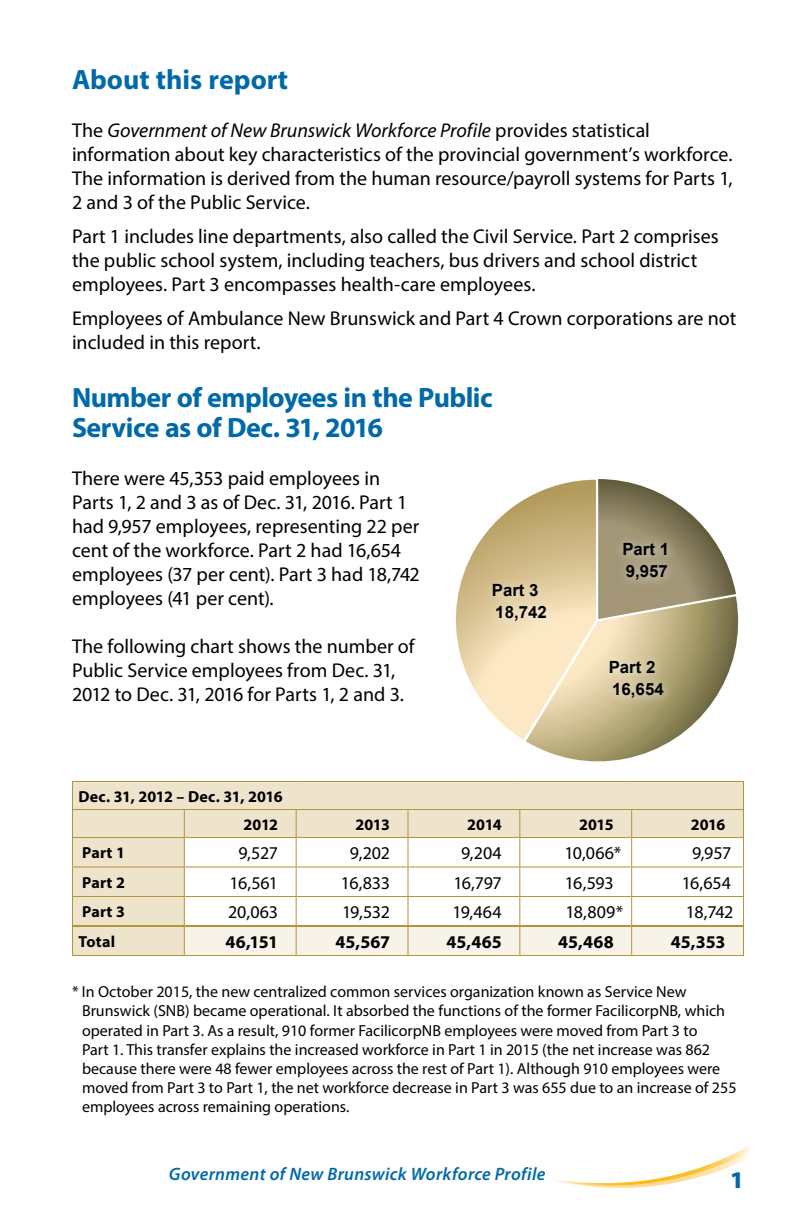
<style>
.page{position:relative;width:792px;height:1224px;background:#fff}
.page>*{position:absolute;margin:0;border:0;box-sizing:border-box;transform-origin:0 0}
.t1{font:700 28px/30px "Myriad Pro";letter-spacing:-.015em;color:#0069aa}
.t2{font:900 24px "Myriad Pro";color:#0069aa}
.t3{font:20px/24px "Myriad Pro";color:#000}
.t4{font:18px "Myriad Pro";letter-spacing:-.02em;color:#000}
.t5{font:italic 600 18px "Myriad Pro";letter-spacing:.015em;color:#0069aa}
.t6{font:700 18px "Myriad Pro";color:#000}
.t7{font:700 16.8px/21.8px "Arial";color:#010203}
.t8{font:16px/19.2px "Myriad Pro";color:#000}
.t9{font:700 16px "Myriad Pro";letter-spacing:.005em;color:#000}
.t10{font:700 16px/28px "Myriad Pro";letter-spacing:-.025em;color:#000;text-align:right}
.s1{font-style:italic}
</style>
<div class="page">
<svg style="left:552px;top:1145px;width:198px;height:43px"></svg>
<div style="left:73px;top:782px;width:111px;height:173px;background:#eee3cb"></div>
<hr style="left:72px;top:866px;width:112px;height:2px;background:#b1953a">
<hr style="left:72px;top:896px;width:112px;height:1px;background:#b1953a">
<hr style="left:72px;top:837px;width:112px;height:1px;background:#b1953a">
<hr style="left:73px;top:925px;width:111px;height:2px;background:#b1953a">
<hr style="left:72px;top:955px;width:112px;height:1px;background:#b1953a">
<hr style="left:72px;top:781px;width:112px;height:1px;background:#b1953a">
<svg style="left:72px;top:782px;width:1px;height:173px"></svg>
<hr style="left:184px;top:781px;width:112px;height:1px;background:#b1953a">
<hr style="left:296px;top:781px;width:112px;height:1px;background:#b1953a">
<hr style="left:408px;top:781px;width:112px;height:1px;background:#b1953a">
<hr style="left:520px;top:781px;width:112px;height:1px;background:#b1953a">
<hr style="left:632px;top:781px;width:112px;height:1px;background:#b1953a">
<svg style="left:184px;top:782px;width:560px;height:174px"></svg>
<hr style="left:72px;top:809px;width:112px;height:1px;background:#b1953a">
<hr style="left:184px;top:809px;width:112px;height:1px;background:#b1953a">
<hr style="left:296px;top:809px;width:112px;height:1px;background:#b1953a">
<hr style="left:408px;top:809px;width:112px;height:1px;background:#b1953a">
<hr style="left:520px;top:809px;width:112px;height:1px;background:#b1953a">
<hr style="left:632px;top:809px;width:112px;height:1px;background:#b1953a">
<svg style="left:455px;top:479px;width:284px;height:283px"></svg>
<h1 class="t1" style="left:72px;top:64px;width:218px">About this report</h1>
<p class="t3" style="left:72px;top:118px;width:662px">The <span class="s1">Government of New Brunswick Workforce Profile</span> provides statistical information about key characteristics of the provincial government’s workforce.<br>The information is derived from the human resource/payroll systems for Parts 1, 2 and 3 of the Public Service.</p>
<p class="t3" style="left:72px;top:224px;width:648px">Part 1 includes line departments, also called the Civil Service. Part 2 comprises the public school system, including teachers, bus drivers and school district employees. Part 3 encompasses health-care employees.</p>
<p class="t3" style="left:72px;top:306px;width:666px">Employees of Ambulance New Brunswick and Part 4 Crown corporations are not included in this report.</p>
<h1 class="t1" style="left:72px;top:382px;width:422px">Number of employees in the Public<br>Service as of Dec. 31, 2016</h1>
<p class="t3" style="left:72px;top:466px;width:349px">There were 45,353 paid employees in Parts 1, 2 and 3 as of Dec. 31, 2016. Part 1 had 9,957 employees, representing 22 per cent of the workforce. Part 2 had 16,654 employees (37 per cent). Part 3 had 18,742 employees (41 per cent).</p>
<p class="t3" style="left:72px;top:634px;width:344px">The following chart shows the number of<br>Public Service employees from Dec. 31,<br>2012 to Dec. 31, 2016 for Parts 1, 2 and 3.</p>
<p class="t7" style="left:622px;top:539px;width:48px">Part 1<br>9,957</p>
<p class="t7" style="left:492px;top:580px;width:57px">Part 3<br>18,742</p>
<p class="t7" style="left:609px;top:656px;width:57px;line-height:22.4px">Part 2<br>16,654</p>
<p class="t10" style="left:78px;top:782px;width:206px">Dec. 31, 2012 – Dec. 31, 2016<br>2012</p>
<p class="t9" style="left:355px;top:814px;width:36px">2013</p>
<p class="t9" style="left:467px;top:814px;width:36px">2014</p>
<p class="t9" style="left:579px;top:814px;width:36px">2015</p>
<p class="t9" style="left:691px;top:814px;width:36px">2016</p>
<p class="t9" style="left:82px;top:842px;width:44px">Part 1</p>
<p class="t4" style="left:238px;top:842px;width:41px">9,527</p>
<p class="t4" style="left:350px;top:842px;width:42px">9,202</p>
<p class="t4" style="left:461px;top:842px;width:42px">9,204</p>
<p class="t4" style="left:564px;top:842px;width:58px">10,066*</p>
<p class="t4" style="left:692px;top:842px;width:41px">9,957</p>
<p class="t9" style="left:82px;top:872px;width:44px">Part 2</p>
<p class="t4" style="left:230px;top:871px;width:50px">16,561</p>
<p class="t4" style="left:341px;top:871px;width:51px">16,833</p>
<p class="t4" style="left:453px;top:871px;width:50px">16,797</p>
<p class="t4" style="left:565px;top:871px;width:50px">16,593</p>
<p class="t4" style="left:682px;top:871px;width:51px">16,654</p>
<p class="t9" style="left:82px;top:901px;width:44px">Part 3</p>
<p class="t4" style="left:228px;top:901px;width:51px">20,063</p>
<p class="t4" style="left:342px;top:901px;width:49px">19,532</p>
<p class="t4" style="left:453px;top:901px;width:51px">19,464</p>
<p class="t4" style="left:565px;top:901px;width:59px">18,809*</p>
<p class="t4" style="left:686px;top:901px;width:49px">18,742</p>
<p class="t9" style="left:78px;top:931px;width:38px">Total</p>
<p class="t6" style="left:226px;top:930px;width:54px">46,151</p>
<p class="t6" style="left:335px;top:930px;width:56px">45,567</p>
<p class="t6" style="left:447px;top:930px;width:57px">45,465</p>
<p class="t6" style="left:558px;top:930px;width:57px">45,468</p>
<p class="t6" style="left:671px;top:930px;width:56px">45,353</p>
<p class="t8" style="left:82px;top:982px;width:656px;text-indent:-10px">* In October 2015, the new centralized common services organization known as Service New Brunswick (SNB) became operational. It absorbed the functions of the former FacilicorpNB, which operated in Part 3. As a result, 910 former FacilicorpNB employees were moved from Part 3 to<br>Part 1. This transfer explains the increased workforce in Part 1 in 2015 (the net increase was 862 because there were 48 fewer employees across the rest of Part 1). Although 910 employees were moved from Part 3 to Part 1, the net workforce decrease in Part 3 was 655 due to an increase of 255 employees across remaining operations.</p>
<p class="t5" style="left:169px;top:1163px;width:378px">Government of New Brunswick Workforce Profile</p>
<p class="t2" style="left:730px;top:1164px;width:15px">1</p>
</div>
